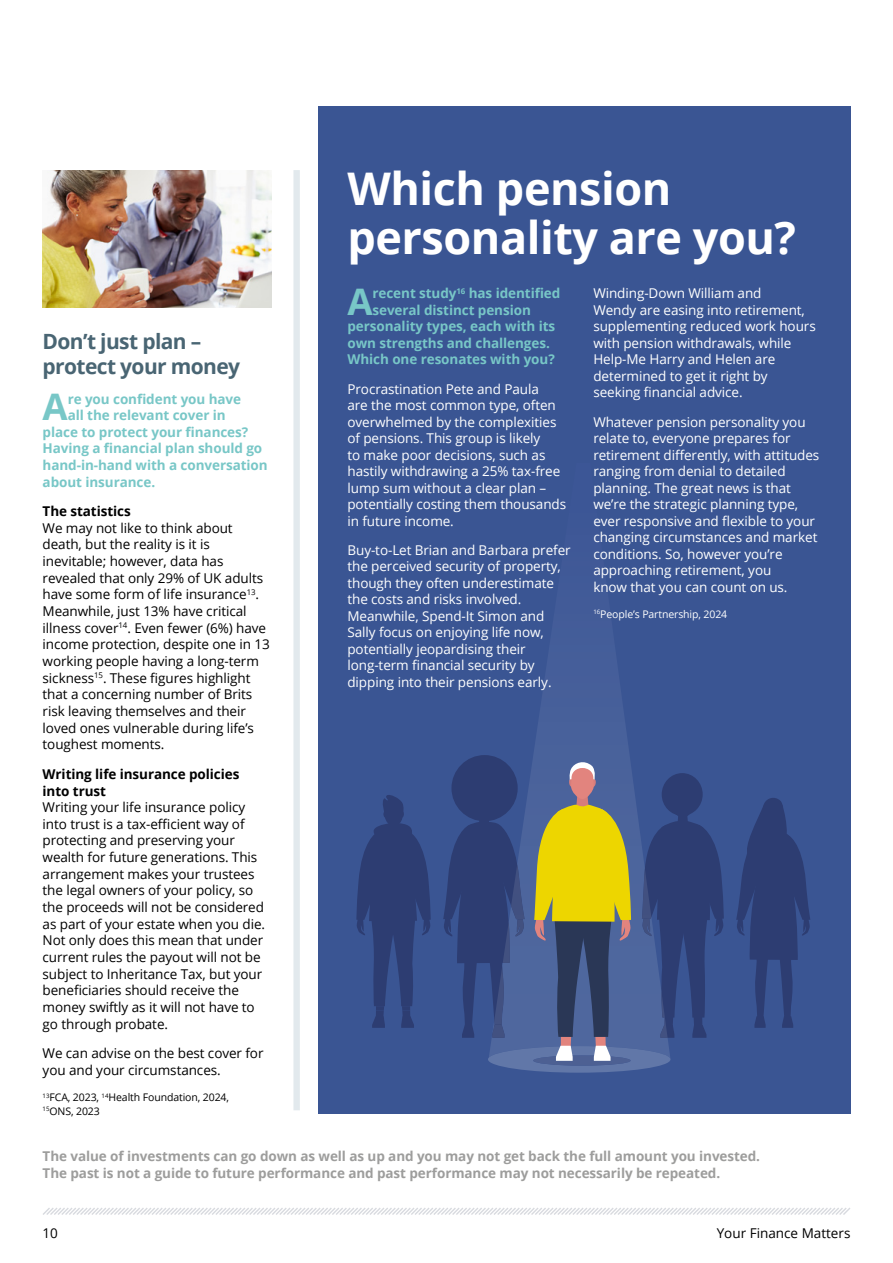
<style>
.page{position:relative;width:893px;height:1263px;background:#fff}
.page>*{position:absolute;margin:0;border:0;box-sizing:border-box;transform-origin:0 0}
.t1{font:700 45px/49.5px "Open Sans";letter-spacing:-.01em;color:#fff}
.t2{font:700 36.6px "Open Sans";color:#78c7c7}
.t3{font:700 21px/25.3px "Open Sans";letter-spacing:-.03em;color:#496573}
.t4{font:13.5px/16.5px "Open Sans";letter-spacing:-.005em;color:#fff}
.t5{font:13.5px/16.6px "Open Sans";letter-spacing:-.005em;color:#000}
.t6{font:700 13.5px "Open Sans";letter-spacing:-.005em;color:#78c7c7}
.t7{font:700 13.5px/16.5px "Open Sans";letter-spacing:-.005em;color:#9d9d9c}
.t8{font:700 13.5px/16.6px "Open Sans";letter-spacing:-.005em;color:#000}
.t9{font:10.5px/13.6px "Open Sans";letter-spacing:-.01em;color:#000}
.t10{font:10.5px "Open Sans";letter-spacing:-.01em;color:#fff}
</style>
<div class="page">
<svg style="left:43px;top:1208px;width:807px;height:7px"></svg>
<div style="left:318px;top:106px;width:533px;height:1008px;background:#3a5593"></div>
<svg style="left:736px;top:798px;width:74px;height:230px"></svg>
<svg style="left:356px;top:795px;width:75px;height:233px"></svg>
<svg style="left:488px;top:652px;width:142px;height:107px"></svg>
<svg style="left:443px;top:759px;width:281px;height:314px"></svg>
<div style="left:293px;top:170px;width:7px;height:940px;background:#e2e9ed"></div>
<img style="left:43px;top:170px;width:229px;height:138px">
<h3 class="t3" style="left:43px;top:328px;width:199px">Don’t just plan – protect your money</h3>
<h2 class="t2" style="left:43px;top:381px;width:27px">A</h2>
<p class="t6" style="left:68px;top:389px;width:175px">re you confident you have</p>
<p class="t6" style="left:68px;top:406px;width:160px">all the relevant cover in</p>
<p class="t6" style="left:43px;top:422px;width:207px">place to protect your finances?</p>
<p class="t6" style="left:43px;top:439px;width:221px">Having a financial plan should go</p>
<p class="t6" style="left:43px;top:456px;width:227px">hand-in-hand with a conversation</p>
<p class="t6" style="left:43px;top:472px;width:114px">about insurance.</p>
<p class="t8" style="left:43px;top:503px;width:90px">The statistics</p>
<p class="t5" style="left:43px;top:519px;width:229px">We may not like to think about death, but the reality is it is inevitable; however, data has revealed that only 29% of UK adults have some form of life insurance<sup>13</sup>.<br>Meanwhile, just 13% have critical illness cover<sup>14</sup>. Even fewer (6%) have income protection, despite one in 13 working people having a long-term sickness<sup>15</sup>. These figures highlight that a concerning number of Brits risk leaving themselves and their loved ones vulnerable during life’s toughest moments.</p>
<p class="t8" style="left:43px;top:765px;width:198px">Writing life insurance policies into trust</p>
<p class="t5" style="left:43px;top:798px;width:224px">Writing your life insurance policy into trust is a tax-efficient way of protecting and preserving your wealth for future generations. This arrangement makes your trustees the legal owners of your policy, so the proceeds will not be considered as part of your estate when you die.<br>Not only does this mean that under current rules the payout will not be subject to Inheritance Tax, but your beneficiaries should receive the money swiftly as it will not have to go through probate.</p>
<p class="t5" style="left:43px;top:1044px;width:222px">We can advise on the best cover for you and your circumstances.</p>
<p class="t9" style="left:43px;top:1090px;width:188px"><sup>13</sup>FCA, 2023, <sup>14</sup>Health Foundation, 2024,<br><sup>15</sup>ONS, 2023</p>
<h1 class="t1" style="left:347px;top:162px;width:450px">Which pension personality are you?</h1>
<h2 class="t2" style="left:347px;top:276px;width:27px">A</h2>
<p class="t6" style="left:372px;top:284px;width:189px">recent study<sup>16</sup> has identified</p>
<p class="t6" style="left:372px;top:300px;width:160px">several distinct pension</p>
<p class="t6" style="left:347px;top:317px;width:209px">personality types, each with its</p>
<p class="t6" style="left:347px;top:333px;width:204px">own strengths and challenges.</p>
<p class="t6" style="left:347px;top:350px;width:209px">Which one resonates with you?</p>
<p class="t4" style="left:347px;top:380px;width:220px">Procrastination Pete and Paula<br>are the most common type, often overwhelmed by the complexities of pensions. This group is likely<br>to make poor decisions, such as hastily withdrawing a 25% tax-free lump sum without a clear plan – potentially costing them thousands in future income.</p>
<p class="t4" style="left:347px;top:541px;width:225px">Buy-to-Let Brian and Barbara prefer the perceived security of property, though they often underestimate the costs and risks involved.<br>Meanwhile, Spend-It Simon and Sally focus on enjoying life now, potentially jeopardising their long-term financial security by dipping into their pensions early.</p>
<p class="t4" style="left:593px;top:285px;width:224px">Winding-Down William and<br>Wendy are easing into retirement, supplementing reduced work hours with pension withdrawals, while<br>Help-Me Harry and Helen are determined to get it right by seeking financial advice.</p>
<p class="t4" style="left:593px;top:413px;width:227px">Whatever pension personality you relate to, everyone prepares for retirement differently, with attitudes ranging from denial to detailed planning. The great news is that we’re the strategic planning type, ever responsive and flexible to your changing circumstances and market conditions. So, however you’re approaching retirement, you<br>know that you can count on us.</p>
<p class="t10" style="left:593px;top:607px;width:135px"><sup>16</sup>People’s Partnership, 2024</p>
<p class="t7" style="left:43px;top:1148px;width:719px">The value of investments can go down as well as up and you may not get back the full amount you invested.<br>The past is not a guide to future performance and past performance may not necessarily be repeated.</p>
<p class="t5" style="left:43px;top:1224px;width:17px">10</p>
<p class="t5" style="left:717px;top:1224px;width:135px">Your Finance Matters</p>
</div>
